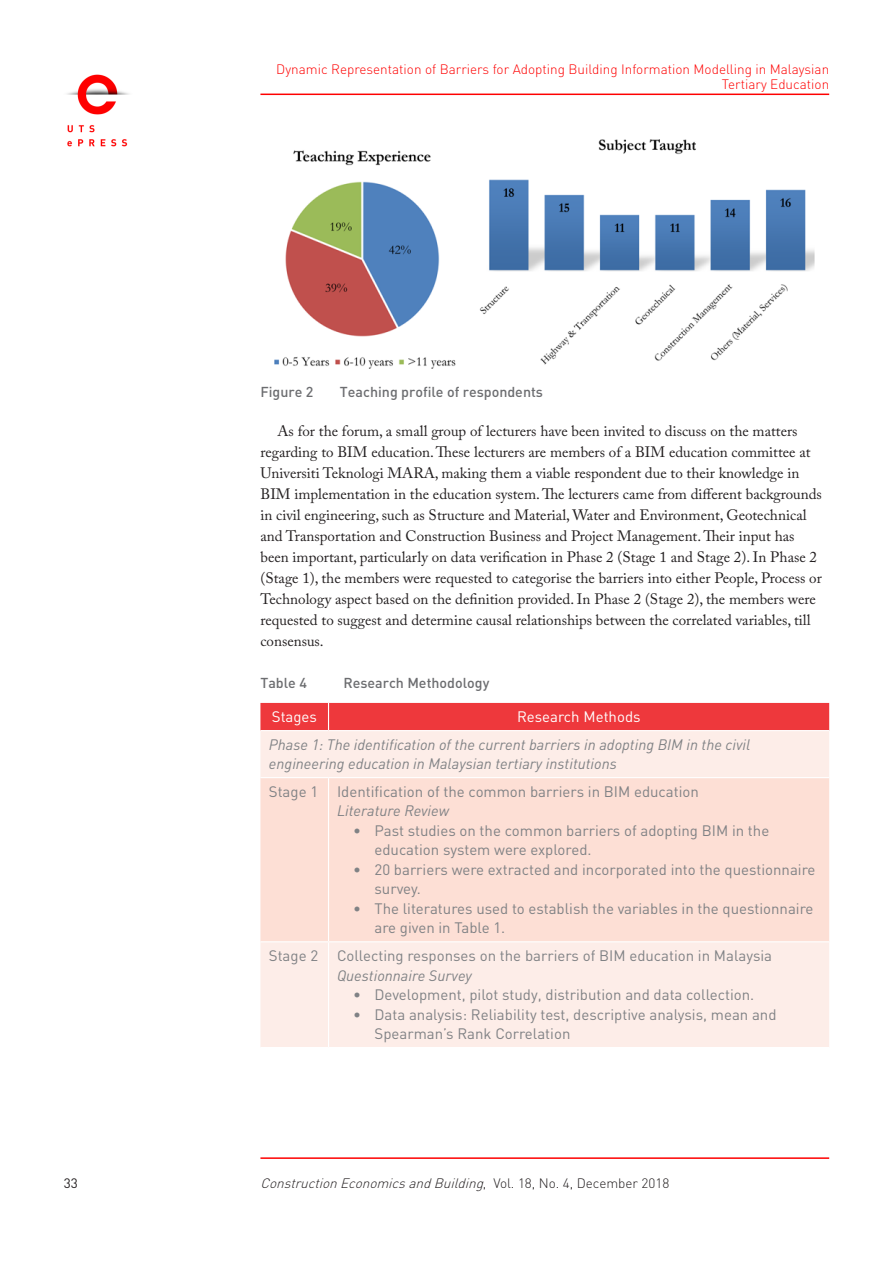
<style>
.page{position:relative;width:893px;height:1263px;background:#fff}
.page>*{position:absolute;margin:0;border:0;box-sizing:border-box;transform-origin:0 0}
.body_copy_-_indent{font:15px/21px "Adobe Caslon Pro";color:#231f20}
.T_Body{font:15px/19.5px "DIN";color:#808285}
.T_Body-2{font:italic 15px/19.5px "DIN";color:#808285}
.T_Head{font:15px "DIN";color:#fff}
.Caption_Figure{font:500 14.25px "DIN";color:#6c6d70}
.Caption_Table{font:500 14.25px "DIN";color:#6c6d70}
.t1{font:300 13.5px/15px "DIN Pro";color:#fe0000;text-align:right}
.t2{font:italic 300 13.5px "DIN Pro";color:#231f20}
.t3{font:13.5px "DIN Pro";color:#231f20}
.s1{font-style:normal}
</style>
<div class="page">
<hr style="left:260px;top:1157px;width:569px;height:2px;background:#fe0000">
<img style="left:275px;top:140px;width:540px;height:228px">
<div style="left:260px;top:731px;width:569px;height:316px;background:#fdede8"></div>
<div style="left:260px;top:778px;width:569px;height:163px;background:#fddfd5"></div>
<div style="left:260px;top:703px;width:569px;height:27px;background:#ee383c"></div>
<hr style="left:260px;top:777px;width:68px;height:1px;background:#fff">
<hr style="left:328px;top:777px;width:501px;height:1px;background:#fff">
<hr style="left:328px;top:778px;width:1px;height:163px;background:#fff">
<hr style="left:260px;top:941px;width:68px;height:1px;background:#fff">
<hr style="left:328px;top:941px;width:501px;height:1px;background:#fff">
<hr style="left:328px;top:942px;width:1px;height:105px;background:#fff">
<img style="left:67px;top:74px;width:62px;height:73px">
<hr style="left:260px;top:94px;width:569px;height:1px;background:#fe0000">
<p class="t1" style="left:276px;top:61px;width:554px">Dynamic Representation of Barriers for Adopting Building Information Modelling in Malaysian<br>Tertiary Education</p>
<p class="Caption_Figure" style="left:260px;top:383px;width:54px">Figure 2</p>
<p class="Caption_Figure" style="left:340px;top:383px;width:205px">Teaching profile of respondents</p>
<p class="body_copy_-_indent" style="left:260px;top:420px;width:563px;text-indent:17px">As for the forum, a small group of lecturers have been invited to discuss on the matters regarding to BIM education. These lecturers are members of a BIM education committee at Universiti Teknologi MARA, making them a viable respondent due to their knowledge in BIM implementation in the education system. The lecturers came from different backgrounds in civil engineering, such as Structure and Material, Water and Environment, Geotechnical and Transportation and Construction Business and Project Management. Their input has been important, particularly on data verification in Phase 2 (Stage 1 and Stage 2). In Phase 2 (Stage 1), the members were requested to categorise the barriers into either People, Process or Technology aspect based on the definition provided. In Phase 2 (Stage 2), the members were requested to suggest and determine causal relationships between the correlated variables, till consensus.</p>
<p class="Caption_Table" style="left:260px;top:674px;width:48px">Table 4</p>
<p class="Caption_Table" style="left:343px;top:674px;width:147px">Research Methodology</p>
<p class="T_Head" style="left:272px;top:707px;width:47px">Stages</p>
<p class="T_Head" style="left:517px;top:707px;width:125px">Research Methods</p>
<p class="T_Body-2" style="left:269px;top:734px;width:483px">Phase 1: The identification of the current barriers in adopting BIM in the civil engineering education in Malaysian tertiary institutions</p>
<p class="T_Body" style="left:269px;top:781px;width:51px">Stage 1</p>
<p class="T_Body" style="left:337px;top:781px;width:363px">Identification of the common barriers in BIM education</p>
<p class="T_Body-2" style="left:337px;top:801px;width:114px">Literature Review</p>
<p class="T_Body" style="left:375px;top:820px;width:396px;text-indent:-21px">• Past studies on the common barriers of adopting BIM in the education system were explored.</p>
<p class="T_Body" style="left:375px;top:859px;width:442px;text-indent:-21px">• 20 barriers were extracted and incorporated into the questionnaire survey.</p>
<p class="T_Body" style="left:375px;top:898px;width:440px;text-indent:-21px">• The literatures used to establish the variables in the questionnaire are given in Table 1.</p>
<p class="T_Body" style="left:269px;top:945px;width:51px">Stage 2</p>
<p class="T_Body" style="left:337px;top:945px;width:437px">Collecting responses on the barriers of BIM education in Malaysia</p>
<p class="T_Body-2" style="left:337px;top:965px;width:136px">Questionnaire Survey</p>
<p class="T_Body" style="left:353px;top:984px;width:402px">• Development, pilot study, distribution and data collection.</p>
<p class="T_Body" style="left:375px;top:1004px;width:403px;text-indent:-21px">• Data analysis: Reliability test, descriptive analysis, mean and<br>Spearman’s Rank Correlation</p>
<p class="t3" style="left:64px;top:1174px;width:16px">33</p>
<p class="t2" style="left:260px;top:1174px;width:410px">ConstructionEconomicsandBuilding<span class="s1">, Vo l . 1 8 , N o . 4 , D e c e m b e r 2 0 1 8</span></p>
</div>
